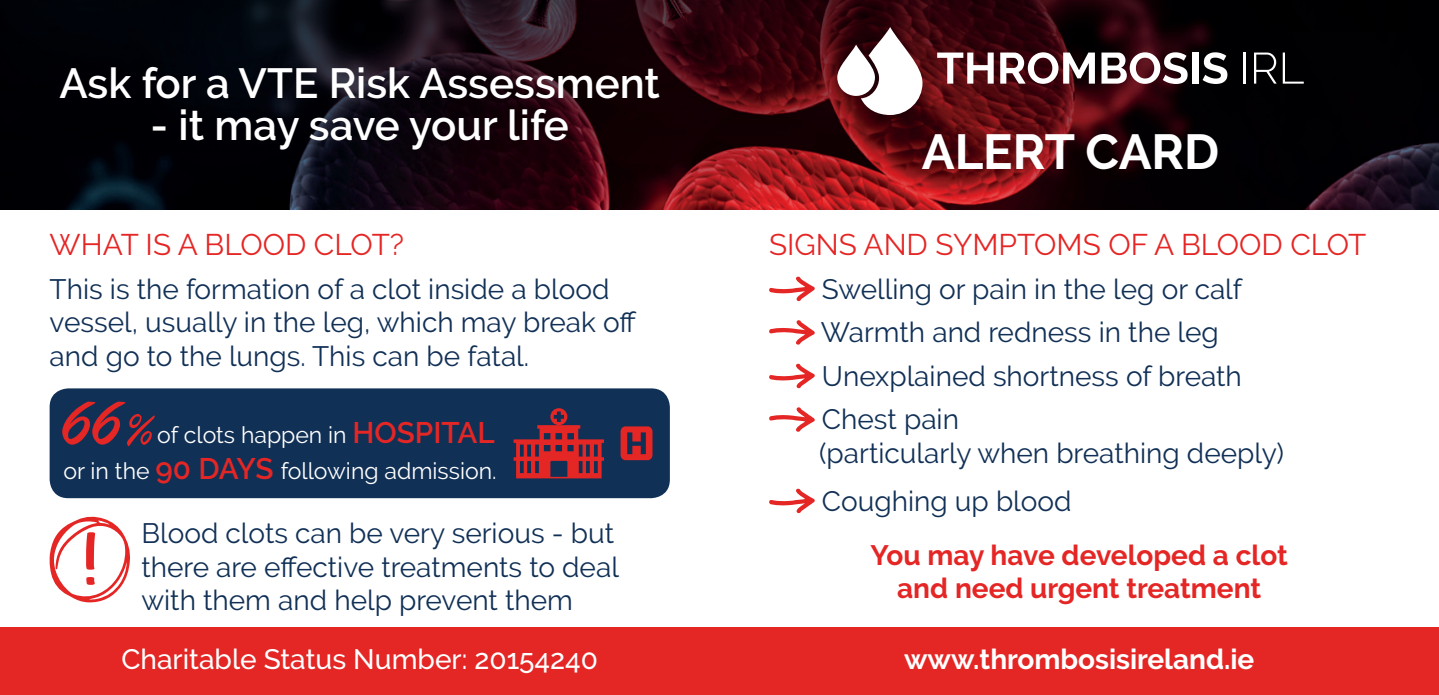
<style>
.page{position:relative;width:1439px;height:695px;background:#fff}
.page>*{position:absolute;margin:0;border:0;box-sizing:border-box;transform-origin:0 0}
.t1{font:72.1px "Brush Script";color:#e42625}
.t2{font:700 49px "Raleway";color:#fff}
.t3{font:600 42px "Raleway";color:#fff}
.t4{font:29.75px "Raleway";color:#e42625}
.t5{font:28px/33.6px "Raleway";color:#113056}
.t6{font:700 28px/33.6px "Raleway";color:#e42625;text-align:center}
.t7{font:500 28px "Raleway";color:#fff}
.t8{font:700 28px "Raleway";color:#fff}
.t9{font:23.1px/35.7px "Raleway";color:#fff;text-align:right}
.s1{font-size:51.45px}
.s2{font-weight:600;font-size:29.75px;color:#e42625}
</style>
<div class="page">
<div style="left:0;top:628px;width:1439px;height:66px;background:#e42625"></div>
<svg style="left:769px;top:276px;width:46px;height:26px"></svg>
<svg style="left:769px;top:320px;width:46px;height:25px"></svg>
<svg style="left:769px;top:363px;width:46px;height:26px"></svg>
<svg style="left:769px;top:407px;width:46px;height:25px"></svg>
<svg style="left:769px;top:488px;width:46px;height:26px"></svg>
<svg style="left:49px;top:516px;width:81px;height:86px"></svg>
<div style="left:50px;top:388px;width:620px;height:110px;background:#113056;border-radius:19px"></div>
<svg style="left:620px;top:426px;width:32px;height:34px"></svg>
<svg style="left:513px;top:408px;width:91px;height:70px"></svg>
<svg style="left:0;top:0;width:1439px;height:210px;background:#20060d"></svg>
<svg style="left:837px;top:27px;width:85px;height:88px"></svg>
<svg style="left:937px;top:53px;width:56px;height:31px"></svg>
<svg style="left:1000px;top:52px;width:95px;height:32px"></svg>
<svg style="left:1101px;top:52px;width:86px;height:32px"></svg>
<div style="left:1192px;top:53px;width:6px;height:31px;background:#fff"></div>
<svg style="left:1202px;top:52px;width:25px;height:32px"></svg>
<hr style="left:1243px;top:53px;width:2px;height:31px;background:#fff">
<svg style="left:1254px;top:53px;width:22px;height:31px"></svg>
<svg style="left:1282px;top:53px;width:21px;height:31px"></svg>
<h3 class="t3" style="left:59px;top:59px;width:602px">Ask for a VTE Risk Assessment</h3>
<h3 class="t3" style="left:151px;top:101px;width:420px">- it may save your life</h3>
<p class="t4" style="left:50px;top:227px;width:356px">WHAT IS A BLOOD CLOT?</p>
<p class="t5" style="left:50px;top:272px;width:588px">This is the formation of a clot inside a blood vessel, usually in the leg, which may break off and go to the lungs. This can be fatal.</p>
<h1 class="t1" style="left:62px;top:377px;width:97px">66<span class="s1">%</span></h1>
<p class="t9" style="left:63px;top:417px;width:434px">of clots happen in <span class="s2">HOSPITAL<br></span>or in the <span class="s2">90 DAYS</span> following admission.</p>
<p class="t5" style="left:141px;top:516px;width:479px">Blood clots can be very serious - but there are effective treatments to deal with them and help prevent them</p>
<p class="t7" style="left:121px;top:643px;width:478px">Charitable Status Number: 20154240</p>
<h2 class="t2" style="left:921px;top:123px;width:299px">ALERT CARD</h2>
<p class="t4" style="left:769px;top:227px;width:599px">SIGNS AND SYMPTOMS OF A BLOOD CLOT</p>
<p class="t5" style="left:821px;top:267px;width:423px;line-height:43.4px">Swelling or pain in the leg or calf<br>Warmth and redness in the leg<br>Unexplained shortness of breath<br>Chest pain</p>
<p class="t5" style="left:819px;top:429px;width:466px;line-height:47.6px">(particularly when breathing deeply)<br>Coughing up blood</p>
<p class="t6" style="left:870px;top:538px;width:419px">You may have developed a clot and need urgent treatment</p>
<p class="t8" style="left:904px;top:643px;width:352px">www.thrombosisireland.ie</p>
</div>
